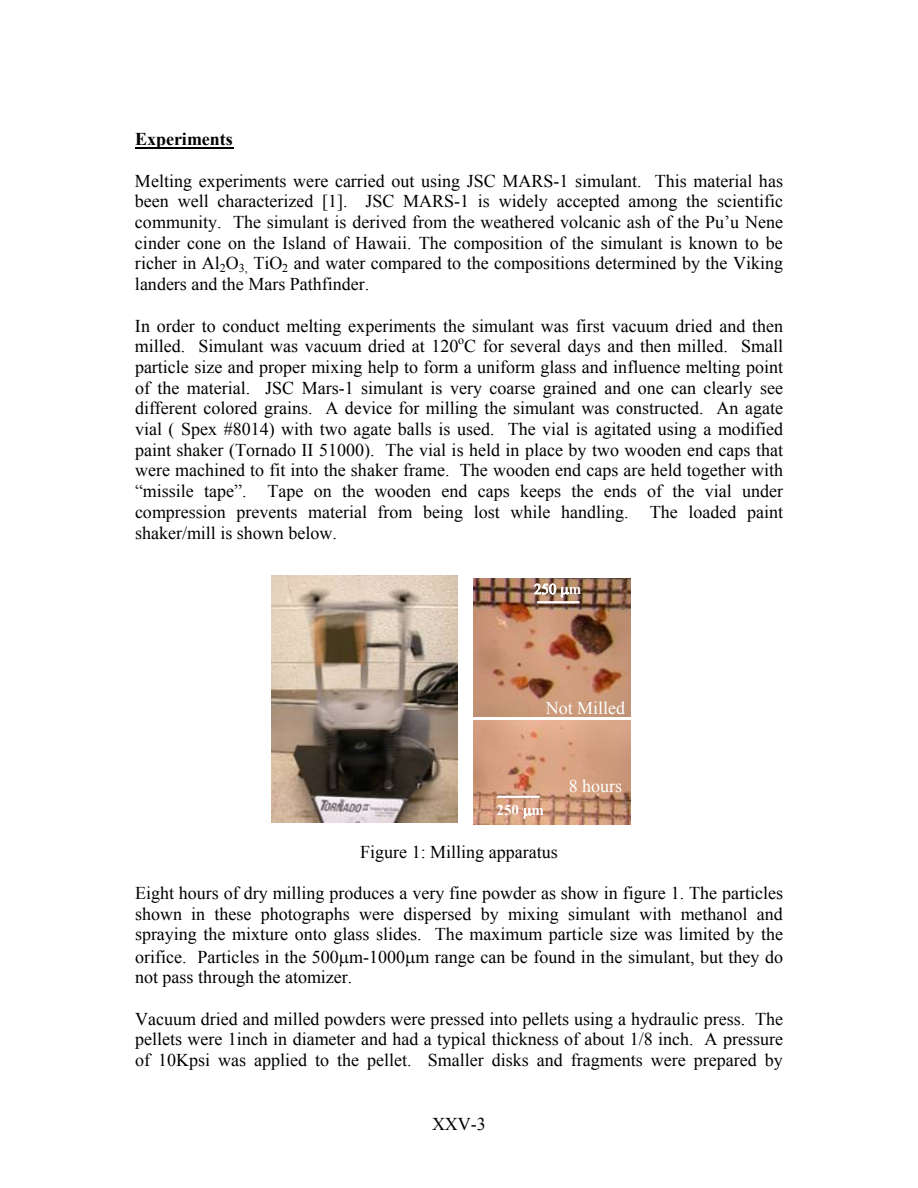
<style>
.page{position:relative;width:918px;height:1188px;background:#fff}
.page>*{position:absolute;margin:0;border:0;box-sizing:border-box;transform-origin:0 0}
.t1{font:18px/20.7px "Times New Roman";color:#000;text-align:justify}
.t2{font:18px "Times New Roman";color:#fff}
.t3{font:700 18px "Times New Roman";color:#000}
.t4{font:700 15px "Times New Roman";color:#fff}
.t5{font:12px "Times New Roman";color:#000}
</style>
<div class="page">
<hr style="left:135px;top:147px;width:98px;height:2px;background:#000">
<img style="left:271px;top:576px;width:186px;height:247px">
<img style="left:474px;top:579px;width:156px;height:138px">
<hr style="left:537px;top:601px;width:43px;height:2px;background:#fff">
<img style="left:474px;top:720px;width:156px;height:104px">
<hr style="left:497px;top:796px;width:43px;height:2px;background:#fff">
<svg style="left:534px;top:584px;width:35px;height:13px"></svg>
<svg style="left:524px;top:808px;width:7px;height:10px"></svg>
<p class="t3" style="left:135px;top:129px;width:99px">Experiments</p>
<p class="t1" style="left:135px;top:170px;width:650px">Melting experiments were carried out using JSC MARS-1 simulant. This material has been well characterized [1]. JSC MARS-1 is widely accepted among the scientific community. The simulant is derived from the weathered volcanic ash of the Pu’u Nene cinder cone on the Island of Hawaii. The composition of the simulant is known to be richer in Al<sub>2</sub>O<sub>3,</sub> TiO<sub>2</sub> and water compared to the compositions determined by the Viking landers and the Mars Pathfinder.</p>
<p class="t1" style="left:135px;top:315px;width:650px">In order to conduct melting experiments the simulant was first vacuum dried and then milled. Simulant was vacuum dried at 120 C for several days and then milled. Small</p>
<p class="t5" style="left:458px;top:333px;width:7px">o</p>
<p class="t1" style="left:135px;top:357px;width:650px">particle size and proper mixing help to form a uniform glass and influence melting point of the material. JSC Mars-1 simulant is very coarse grained and one can clearly see different colored grains. A device for milling the simulant was constructed. An agate vial ( Spex #8014) with two agate balls is used. The vial is agitated using a modified paint shaker (Tornado II 51000). The vial is held in place by two wooden end caps that were machined to fit into the shaker frame. The wooden end caps are held together with “missile tape”. Tape on the wooden end caps keeps the ends of the vial under compression prevents material from being lost while handling. The loaded paint shaker/mill is shown below.</p>
<p class="t4" style="left:569px;top:581px;width:14px">m</p>
<p class="t2" style="left:546px;top:698px;width:81px">Not Milled</p>
<p class="t2" style="left:569px;top:776px;width:55px">8 hours</p>
<p class="t4" style="left:497px;top:802px;width:49px">250 m</p>
<p class="t1" style="left:360px;top:841px;width:199px">Figure 1: Milling apparatus</p>
<p class="t1" style="left:135px;top:882px;width:650px">Eight hours of dry milling produces a very fine powder as show in figure 1. The particles shown in these photographs were dispersed by mixing simulant with methanol and spraying the mixture onto glass slides. The maximum particle size was limited by the orifice. Particles in the 500 m-1000 m range can be found in the simulant, but they do not pass through the atomizer.</p>
<p class="t1" style="left:135px;top:1008px;width:650px">Vacuum dried and milled powders were pressed into pellets using a hydraulic press. The pellets were 1inch in diameter and had a typical thickness of about 1/8 inch. A pressure of 10Kpsi was applied to the pellet. Smaller disks and fragments were prepared by</p>
<p class="t1" style="left:432px;top:1113px;width:55px">XXV-3</p>
</div>
